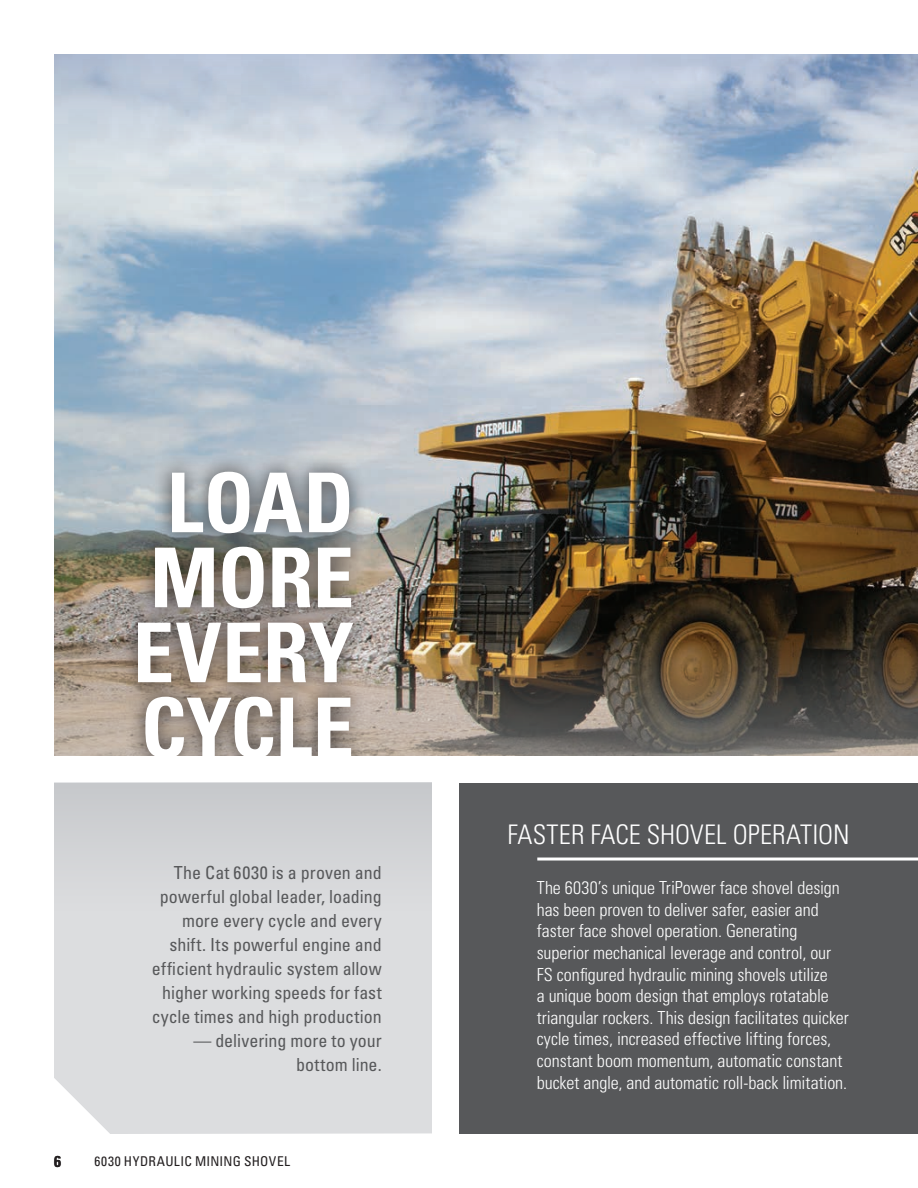
<style>
.page{position:relative;width:918px;height:1188px;background:#fff}
.page>*{position:absolute;margin:0;border:0;box-sizing:border-box;transform-origin:0 0}
.t1{font:700 condensed 82.5px/75px "Univers LT Std";letter-spacing:-.005em;color:#fff;text-align:center}
.Copy{font:300 condensed 27px "Univers LT Std";color:#fff}
.Copy-2{font:300 condensed 18px/21.6px "Univers LT Std";color:#fff}
.Call_out_sub_copy{font:condensed 18px/24px "Univers LT Std";color:#57585a;text-align:right}
.t2{font:700 condensed 15.75px "Univers LT Std";color:#231f20}
.t3{font:condensed 13.5px "Univers LT Std";letter-spacing:.025em;color:#231f20}
</style>
<div class="page">
<img style="left:54px;top:181px;width:864px;height:448px">
<img style="left:54px;top:629px;width:864px;height:127px">
<div style="left:459px;top:783px;width:459px;height:351px;background:#57585a"></div>
<svg style="left:54px;top:54px;width:864px;height:127px;background:#b8c6d7"></svg>
<div style="left:119px;top:453px;width:251px;height:324px;background:#231f20;opacity:.75"></div>
<div style="left:54px;top:911px;width:378px;height:223px;background:#dcdddf"></div>
<div style="left:42px;top:756px;width:876px;height:25px;background:#fff"></div>
<hr style="left:537px;top:858px;width:381px;height:3px;background:#fff">
<div style="left:54px;top:782px;width:378px;height:129px;background:#d1d3d5"></div>
<p class="t1" style="left:133px;top:465px;width:223px">LOAD<br>MORE<br>EVERY<br>CYCLE</p>
<p class="Call_out_sub_copy" style="left:152px;top:860px;width:231px">The Cat 6030 is a proven and powerful global leader, loading more every cycle and every shift. Its powerful engine and efficient hydraulic system allow higher working speeds for fast cycle times and high production</p>
<p class="Call_out_sub_copy" style="left:193px;top:1028px;width:190px">— delivering more to your bottom line.</p>
<p class="t2" style="left:54px;top:1151px;width:8px">6</p>
<p class="t3" style="left:94px;top:1153px;width:197px">6030 HYDRAULIC MINING SHOVEL</p>
<p class="Copy" style="left:508px;top:818px;width:343px">FASTER FACE SHOVEL OPERATION</p>
<p class="Copy-2" style="left:537px;top:877px;width:314px">The 6030’s unique TriPower face shovel design has been proven to deliver safer, easier and faster face shovel operation. Generating superior mechanical leverage and control, our FS configured hydraulic mining shovels utilize<br>a unique boom design that employs rotatable triangular rockers. This design facilitates quicker cycle times, increased effective lifting forces, constant boom momentum, automatic constant bucket angle, and automatic roll-back limitation.</p>
</div>
